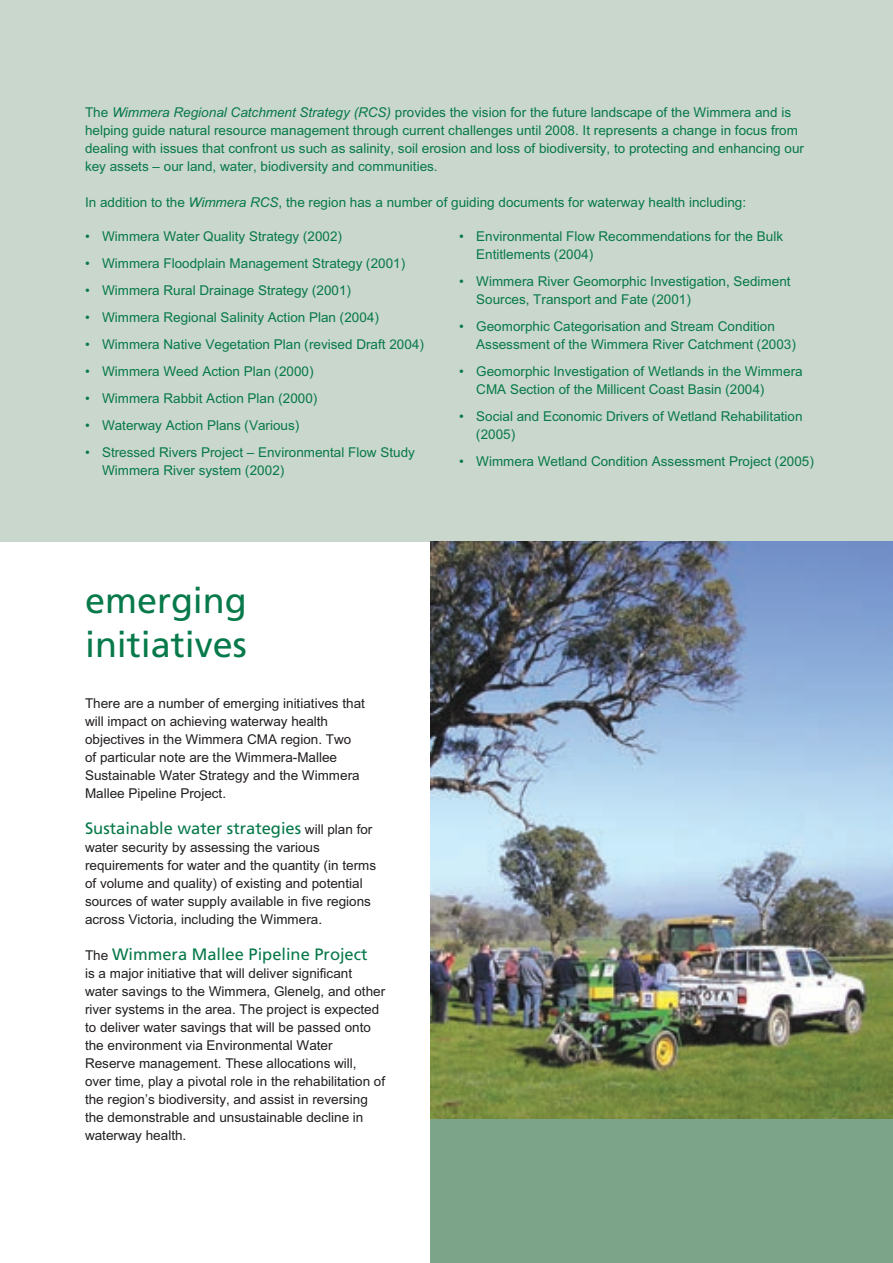
<style>
.page{position:relative;width:893px;height:1263px;background:#fff}
.page>*{position:absolute;margin:0;border:0;box-sizing:border-box;transform-origin:0 0}
.t1{font:36px/43.5px "Frutiger";color:#07794a}
.t2{font:16.5px "Frutiger";color:#07794a}
.t3{font:13.5px/18px "Arial";color:#07794a}
.t4{font:13.5px/18px "Arial";color:#231f20}
.s1{font-style:italic}
.s2{font-family:"Arial";font-size:13.5px;color:#231f20}
</style>
<div class="page">
<div style="left:0;top:0;width:893px;height:541px;background:#cad7cc"></div>
<div style="left:431px;top:1117px;width:462px;height:146px;background:#7ca488"></div>
<img style="left:431px;top:541px;width:462px;height:577px">
<p class="t3" style="left:85px;top:104px;width:720px">The <span class="s1">Wimmera Regional Catchment Strategy (RCS)</span> provides the vision for the future landscape of the Wimmera and is helping guide natural resource management through current challenges until 2008. It represents a change in focus from dealing with issues that confront us such as salinity, soil erosion and loss of biodiversity, to protecting and enhancing our key assets – our land, water, biodiversity and communities.</p>
<p class="t3" style="left:85px;top:194px;width:663px">In addition to the <span class="s1">Wimmera RCS</span>, the region has a number of guiding documents for waterway health including:</p>
<p class="t3" style="left:85px;top:228px;width:259px">• Wimmera Water Quality Strategy (2002)</p>
<p class="t3" style="left:85px;top:255px;width:322px">• Wimmera Floodplain Management Strategy (2001)</p>
<p class="t3" style="left:85px;top:282px;width:268px">• Wimmera Rural Drainage Strategy (2001)</p>
<p class="t3" style="left:85px;top:309px;width:295px">• Wimmera Regional Salinity Action Plan (2004)</p>
<p class="t3" style="left:85px;top:336px;width:340px">• Wimmera Native Vegetation Plan (revised Draft 2004)</p>
<p class="t3" style="left:85px;top:363px;width:230px">• Wimmera Weed Action Plan (2000)</p>
<p class="t3" style="left:85px;top:390px;width:234px">• Wimmera Rabbit Action Plan (2000)</p>
<p class="t3" style="left:85px;top:417px;width:216px">• Waterway Action Plans (Various)</p>
<p class="t3" style="left:102px;top:444px;width:314px;text-indent:-17px">• Stressed Rivers Project – Environmental Flow Study<br>Wimmera River system (2002)</p>
<p class="t3" style="left:476px;top:228px;width:308px;text-indent:-17px">• Environmental Flow Recommendations for the Bulk<br>Entitlements (2004)</p>
<p class="t3" style="left:476px;top:273px;width:316px;text-indent:-17px">• Wimmera River Geomorphic Investigation, Sediment<br>Sources, Transport and Fate (2001)</p>
<p class="t3" style="left:476px;top:318px;width:321px;text-indent:-17px">• Geomorphic Categorisation and Stream Condition<br>Assessment of the Wimmera River Catchment (2003)</p>
<p class="t3" style="left:476px;top:363px;width:328px;text-indent:-17px">• Geomorphic Investigation of Wetlands in the Wimmera<br>CMA Section of the Millicent Coast Basin (2004)</p>
<p class="t3" style="left:476px;top:408px;width:328px;text-indent:-17px">• Social and Economic Drivers of Wetland Rehabilitation (2005)</p>
<p class="t3" style="left:459px;top:453px;width:356px">• Wimmera Wetland Condition Assessment Project (2005)</p>
<h1 class="t1" style="left:85px;top:582px;width:163px">emerging initiatives</h1>
<p class="t4" style="left:85px;top:694px;width:281px">There are a number of emerging initiatives that will impact on achieving waterway health objectives in the Wimmera CMA region. Two of particular note are the Wimmera-Mallee Sustainable Water Strategy and the Wimmera Mallee Pipeline Project.</p>
<p class="t2" style="left:85px;top:821px;width:289px">Sustainable water strategies <span class="s2">will plan for</span></p>
<p class="t4" style="left:85px;top:838px;width:293px">water security by assessing the various requirements for water and the quantity (in terms of volume and quality) of existing and potential sources of water supply available in five regions across Victoria, including the Wimmera.</p>
<p class="t2" style="left:85px;top:947px;width:284px"><span class="s2">The</span> Wimmera Mallee Pipeline Project</p>
<p class="t4" style="left:85px;top:964px;width:302px">is a major initiative that will deliver significant water savings to the Wimmera, Glenelg, and other river systems in the area. The project is expected to deliver water savings that will be passed onto the environment via Environmental Water Reserve management. These allocations will, over time, play a pivotal role in the rehabilitation of the region’s biodiversity, and assist in reversing the demonstrable and unsustainable decline in waterway health.</p>
</div>
